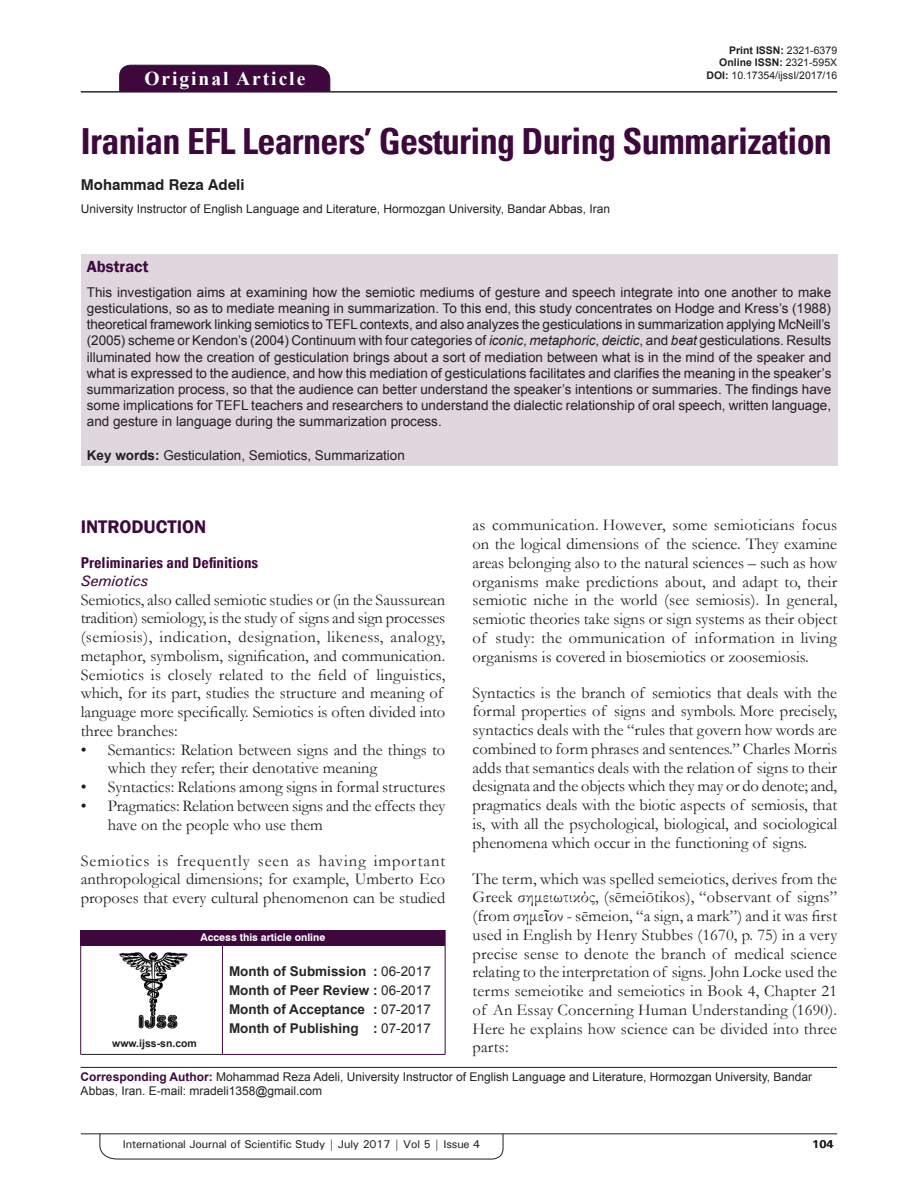
<style>
.page{position:relative;width:918px;height:1188px;background:#fff}
.page>*{position:absolute;margin:0;border:0;box-sizing:border-box;transform-origin:0 0}
.AT{font:700 condensed 36px "Univers";letter-spacing:-.02em;color:#3e083e}
.AH{font:700 19.5px "Times New Roman";letter-spacing:.1em;color:#fff}
.t1{font:600 18.75px "Franklin Gothic";color:#3e083e}
.TX{font:16.5px/18.8px "Garamond";color:#231f20;text-align:justify}
.TX_No_After_Space{font:16.5px/18.8px "Garamond";color:#231f20}
.L{font:16.5px/18.8px "Garamond";color:#231f20}
.LL{font:16.5px/18.8px "Garamond";letter-spacing:-.01em;color:#231f20}
.ABSH{font:600 16.5px "Franklin Gothic";color:#3e083e}
.t2{font:700 condensed 15px "Univers";color:#3e083e}
.AU{font:700 15px "Swiss 721 BT";color:#231f20}
.t3{font:italic 500 15px "Univers";color:#3e083e}
.ABS_1{font:13.5px/16.2px "Arial";color:#231f20;text-align:justify}
.HIS{font:700 13.5px/18.8px "Arial";color:#282526;text-align:justify}
.KWD{font:13.5px "Arial";color:#231f20}
.ADD{font:12px/14.4px "Arial";color:#231f20}
.AFF{font:12px "Arial";color:#231f20}
.RF{font:500 11.25px "Univers";letter-spacing:-.01em;color:#231f20}
.t4{font:700 11.25px "Univers";color:#231f20}
.DOI{font:700 10.5px "Arial";color:#231f20}
.DOI-2{font:10.5px "Arial";color:#231f20}
.AAO{font:700 10.5px "Swiss 721 BT";color:#fff}
.Web{font:700 10.5px "Arial";color:#231f20}
.s1{font-weight:400}
.s2{font-weight:700}
.s3{font-style:italic}
.s4{font-family:"Times New Roman"}
.s5{font-weight:700;color:#3e083e}
</style>
<div class="page">
<hr style="left:81px;top:1134px;width:756px;height:1px;background:#231f20">
<svg style="left:100px;top:1133px;width:403px;height:26px"></svg>
<div style="left:119px;top:65px;width:211px;height:26px;background:#3e083e"></div>
<hr style="left:81px;top:91px;width:756px;height:1px;background:#231f20">
<div style="left:81px;top:254px;width:756px;height:212px;background:#e0d7de"></div>
<img style="left:119px;top:952px;width:69px;height:76px">
<div style="left:81px;top:930px;width:364px;height:15px;background:#3e083e"></div>
<svg style="left:80px;top:930px;width:1px;height:15px"></svg>
<svg style="left:445px;top:930px;width:1px;height:15px"></svg>
<hr style="left:81px;top:945px;width:141px;height:1px;background:#3e083e">
<hr style="left:80px;top:945px;width:1px;height:109px;background:#3e083e">
<hr style="left:81px;top:1054px;width:141px;height:1px;background:#231f20">
<hr style="left:222px;top:945px;width:223px;height:1px;background:#3e083e">
<hr style="left:222px;top:945px;width:1px;height:109px;background:#3e083e">
<hr style="left:445px;top:945px;width:1px;height:109px;background:#3e083e">
<hr style="left:222px;top:1054px;width:223px;height:1px;background:#3e083e">
<hr style="left:81px;top:1067px;width:756px;height:1px;background:#3e083e">
<p class="DOI" style="left:729px;top:42px;width:109px">Print ISSN: <span class="s1">2321-6379</span></p>
<p class="DOI" style="left:719px;top:55px;width:119px">Online ISSN: <span class="s1">2321-595X</span></p>
<p class="AH" style="left:144px;top:64px;width:162px">Original Article</p>
<p class="DOI-2" style="left:706px;top:68px;width:132px"><span class="s2">DOI:</span> 10.17354/ijssI/2017/16</p>
<p class="AT" style="left:81px;top:119px;width:753px">Iranian EFL Learners’ Gesturing During Summarization</p>
<p class="AU" style="left:81px;top:176px;width:165px">Mohammad Reza Adeli</p>
<p class="AFF" style="left:81px;top:201px;width:531px">University Instructor of English Language and Literature, Hormozgan University, Bandar Abbas, Iran</p>
<p class="ABSH" style="left:87px;top:256px;width:63px">Abstract</p>
<p class="ABS_1" style="left:87px;top:284px;width:746px">This investigation aims at examining how the semiotic mediums of gesture and speech integrate into one another to make gesticulations, so as to mediate meaning in summarization. To this end, this study concentrates on Hodge and Kress’s (1988) theoretical framework linking semiotics to TEFL contexts, and also analyzes the gesticulations in summarization applying McNeill’s (2005) scheme or Kendon’s (2004) Continuum with four categories of <span class="s3">iconic</span>, <span class="s3">metaphoric</span>, <span class="s3">deictic</span>, and <span class="s3">beat</span> gesticulations. Results illuminated how the creation of gesticulation brings about a sort of mediation between what is in the mind of the speaker and what is expressed to the audience, and how this mediation of gesticulations facilitates and clarifies the meaning in the speaker’s summarization process, so that the audience can better understand the speaker’s intentions or summaries. The findings have some implications for TEFL teachers and researchers to understand the dialectic relationship of oral speech, written language, and gesture in language during the summarization process.</p>
<p class="KWD" style="left:87px;top:445px;width:320px"><span class="s2">Key words:</span> Gesticulation, Semiotics, Summarization</p>
<h1 class="t1" style="left:81px;top:515px;width:127px">INTRODUCTION</h1>
<h2 class="t2" style="left:81px;top:553px;width:179px">Preliminaries and Definitions</h2>
<h3 class="t3" style="left:81px;top:571px;width:69px">Semiotics</h3>
<p class="TX_No_After_Space" style="left:81px;top:590px;width:366px">Semiotics, also called semiotic studies or (in the Saussurean tradition) semiology, is the study of signs and sign processes (semiosis), indication, designation, likeness, analogy, metaphor, symbolism, signification, and communication.<br>Semiotics is closely related to the field of linguistics, which, for its part, studies the structure and meaning of language more specifically. Semiotics is often divided into three branches:</p>
<p class="L" style="left:108px;top:740px;width:339px;text-indent:-27px">• Semantics: Relation between signs and the things to which they refer; their denotative meaning</p>
<p class="L" style="left:81px;top:777px;width:366px">• Syntactics: Relations among signs in formal structures</p>
<p class="LL" style="left:108px;top:796px;width:339px;text-indent:-27px">• Pragmatics: Relation between signs and the effects they have on the people who use them</p>
<p class="TX" style="left:81px;top:851px;width:366px">Semiotics is frequently seen as having important anthropological dimensions; for example, Umberto Eco proposes that every cultural phenomenon can be studied</p>
<p class="AAO" style="left:201px;top:931px;width:126px">Access this article online</p>
<p class="Web" style="left:112px;top:1035px;width:86px">www.ijss-sn.com</p>
<p class="HIS" style="left:229px;top:963px;width:203px">Month of Submission : <span class="s1">06-2017<br></span>Month of Peer Review : <span class="s1">06-2017<br></span>Month of Acceptance : <span class="s1">07-2017<br></span>Month of Publishing : <span class="s1">07-2017</span></p>
<p class="TX" style="left:473px;top:515px;width:366px">as communication. However, some semioticians focus on the logical dimensions of the science. They examine areas belonging also to the natural sciences – such as how organisms make predictions about, and adapt to, their semiotic niche in the world (see semiosis). In general, semiotic theories take signs or sign systems as their object of study: the ommunication of information in living organisms is covered in biosemiotics or zoosemiosis.</p>
<p class="TX" style="left:473px;top:683px;width:366px">Syntactics is the branch of semiotics that deals with the formal properties of signs and symbols. More precisely, syntactics deals with the “rules that govern how words are combined to form phrases and sentences.” Charles Morris adds that semantics deals with the relation of signs to their designata and the objects which they may or do denote; and, pragmatics deals with the biotic aspects of semiosis, that is, with all the psychological, biological, and sociological phenomena which occur in the functioning of signs.</p>
<p class="TX" style="left:473px;top:869px;width:366px">The term, which was spelled semeiotics, derives from the Greek σημειωτικός, (sēmeiōtikos), “observant of signs” (from σημε<span class="s4">ῖ</span>ον - sēmeion, “a sign, a mark”) and it was first used in English by Henry Stubbes (1670, p. 75) in a very precise sense to denote the branch of medical science relating to the interpretation of signs. John Locke used the terms semeiotike and semeiotics in Book 4, Chapter 21 of An Essay Concerning Human Understanding (1690).<br>Here he explains how science can be divided into three parts:</p>
<p class="ADD" style="left:81px;top:1069px;width:733px"><span class="s5">Corresponding Author:</span> Mohammad Reza Adeli, University Instructor of English Language and Literature, Hormozgan University, Bandar<br>Abbas, Iran. E-mail: mradeli1358@gmail.com</p>
<p class="RF" style="left:123px;top:1137px;width:359px">International Journal of Scientific Study | July 2017 | Vol 5 | Issue 4</p>
<p class="t4" style="left:812px;top:1137px;width:23px">104</p>
</div>
